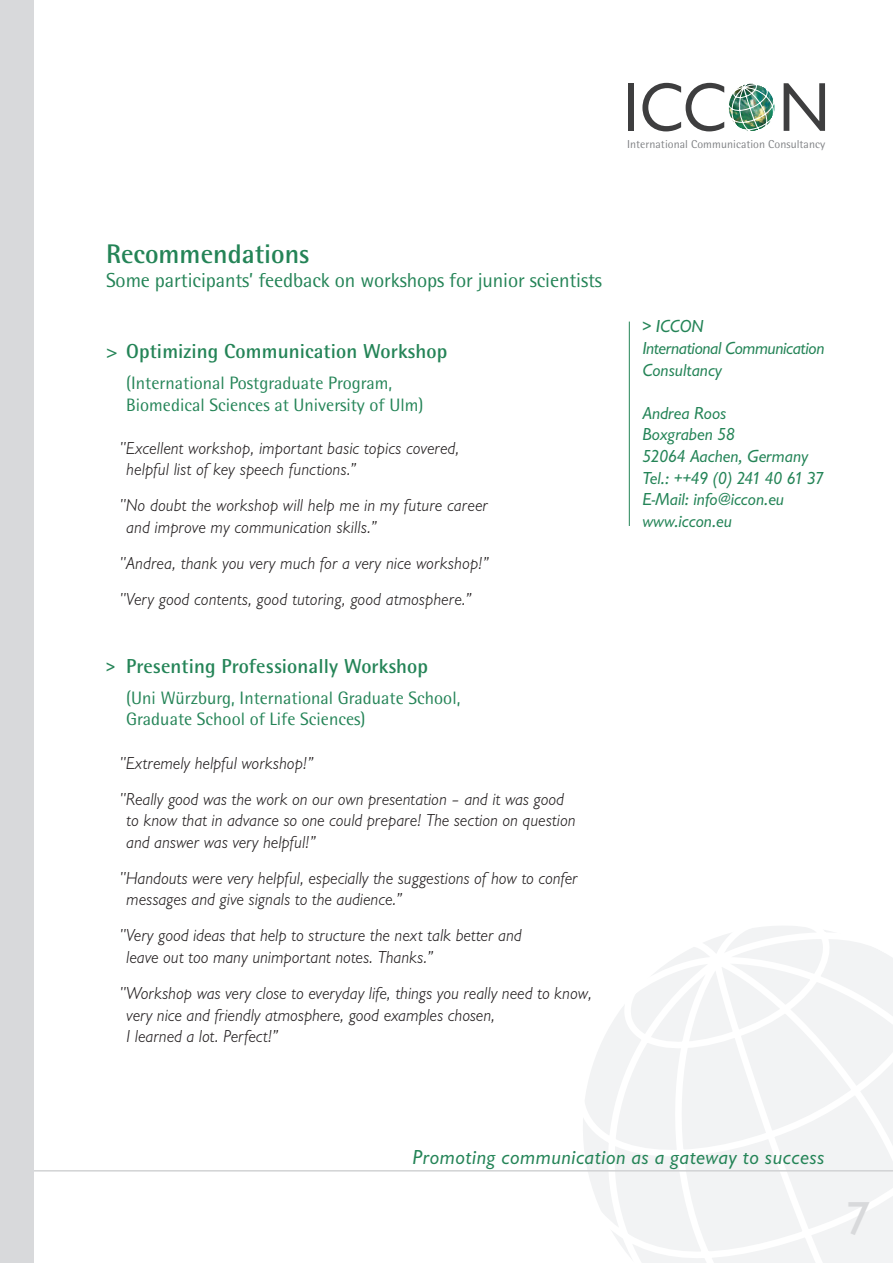
<style>
.page{position:relative;width:893px;height:1263px;background:#fff}
.page>*{position:absolute;margin:0;border:0;box-sizing:border-box;transform-origin:0 0}
.t1{font:71.4px "Chantilly";color:#3e3e3f;scale:.96 1}
.t2{font:500 49.2px "Chantilly";color:#d8d9db}
.t3{font:700 27px "Rotis Semi Sans";color:#248457}
.t4{font:italic 21px "Chantilly";letter-spacing:.025em;color:#248457}
.t5{font:700 20.25px "Rotis Semi Sans";letter-spacing:.005em;color:#248457}
.t6{font:20.25px "Rotis Semi Sans";letter-spacing:-.005em;color:#248457}
.t7{font:italic 300 18px/21.6px "Chantilly";color:#231f20}
.t8{font:18px/21.6px "Rotis Semi Sans";color:#248457}
.t9{font:italic 18px/21.6px "Chantilly";color:#248457}
.t10{font:italic 18px/21.6px "Chantilly";letter-spacing:-.02em;color:#248457}
.t11{font:11.55px "Rotis Semi Sans";letter-spacing:.005em;color:#808285}
.s1{font-size:19.5px}
.s2{font-family:"Chantilly";font-weight:500;font-size:18px}
.s3{font-weight:500}
</style>
<div class="page">
<svg style="left:583px;top:926px;width:309px;height:337px"></svg>
<hr style="left:2px;top:1170px;width:890px;height:2px;background:#d1d2d4">
<div style="left:0;top:0;width:34px;height:1263px;background:#d8d9db"></div>
<hr style="left:629px;top:322px;width:1px;height:204px;background:#248457">
<img style="left:728px;top:83px;width:47px;height:48px">
<h1 class="t1" style="left:623px;top:84px;width:217px">ICC N</h1>
<p class="t11" style="left:627px;top:140px;width:200px">International Communication Consultancy</p>
<h3 class="t3" style="left:106px;top:245px;width:205px">Recommendations</h3>
<p class="t6" style="left:106px;top:274px;width:497px">Some participants’ feedback on workshops for junior scientists</p>
<p class="t5" style="left:106px;top:344px;width:343px"><span class="s1">&gt;</span> Optimizing Communication Workshop</p>
<p class="t8" style="left:126px;top:374px;width:299px">(International Postgraduate Program,<br>Biomedical Sciences at University of Ulm)</p>
<p class="t7" style="left:126px;top:439px;width:335px;text-indent:-7px">"Excellent workshop, important basic topics covered, helpful list of key speech functions.”</p>
<p class="t7" style="left:126px;top:497px;width:363px;text-indent:-7px">"No doubt the workshop will help me in my future career and improve my communication skills.”</p>
<p class="t7" style="left:119px;top:547px;width:371px;line-height:36px">"Andrea, thank you very much for a very nice workshop!” "Very good contents, good tutoring, good atmosphere.”</p>
<p class="t5" style="left:106px;top:659px;width:323px"><span class="s2">&gt;</span> Presenting Professionally Workshop</p>
<p class="t8" style="left:126px;top:689px;width:335px">(Uni Würzburg, International Graduate School,<br>Graduate School of Life Sciences)</p>
<p class="t7" style="left:119px;top:747px;width:446px;line-height:36px">"Extremely helpful workshop!”<br>"Really good was the work on our own presentation – and it was good</p>
<p class="t7" style="left:126px;top:812px;width:451px">to know that in advance so one could prepare! The section on question and answer was very helpful!”</p>
<p class="t7" style="left:126px;top:869px;width:453px;text-indent:-7px">"Handouts were very helpful, especially the suggestions of how to confer messages and give signals to the audience.”</p>
<p class="t7" style="left:126px;top:927px;width:397px;text-indent:-7px">"Very good ideas that help to structure the next talk better and leave out too many unimportant notes. Thanks.”</p>
<p class="t7" style="left:126px;top:985px;width:467px;text-indent:-7px">"Workshop was very close to everyday life, things you really need to know, very nice and friendly atmosphere, good examples chosen,<br>I learned a lot. Perfect!”</p>
<p class="t10" style="left:642px;top:318px;width:184px"><span class="s3">&gt; I</span>CCON<br>International Communication<br>Consultancy</p>
<p class="t9" style="left:642px;top:404px;width:183px">Andrea Roos<br>Boxgraben 58<br>52064 Aachen, Germany<br>Tel.: ++49 (0) 241 40 61 37<br>E-Mail: info@iccon.eu www.iccon.eu</p>
<p class="t4" style="left:412px;top:1150px;width:413px">Promoting communication as a gateway to success</p>
<h2 class="t2" style="left:846px;top:1203px;width:26px">7</h2>
</div>
